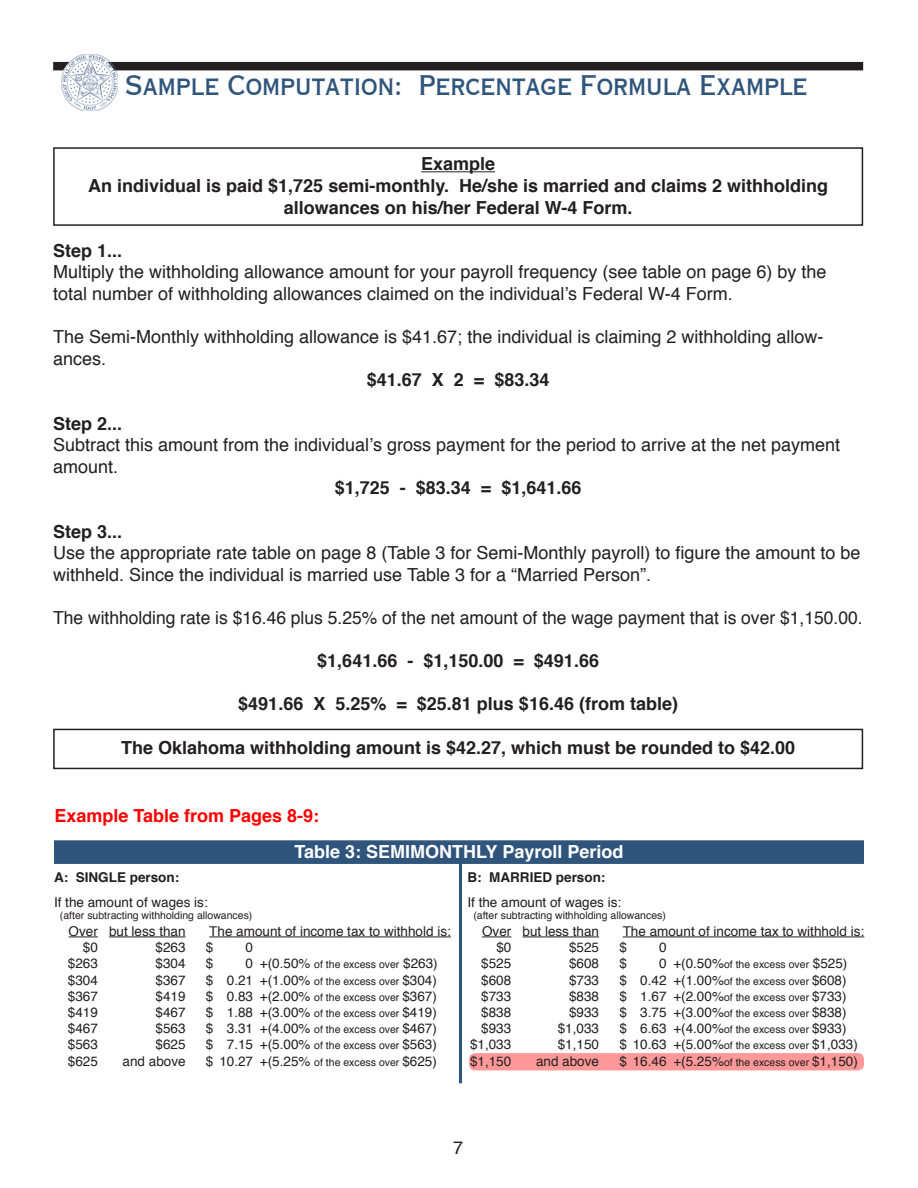
<style>
.page{position:relative;width:918px;height:1188px;background:#fff}
.page>*{position:absolute;margin:0;border:0;box-sizing:border-box;transform-origin:0 0}
.t1{font:27px "Copperplate Gothic Thirty AB";color:#30557c}
.t2{font:18px/21.6px "Helvetica";color:#231f20}
.t3{font:700 18px "Helvetica";color:#231f20}
.t4{font:700 18px "Helvetica";color:#fff}
.t5{font:700 18px "Helvetica";color:#f00}
.t6{font:13.5px "Helvetica";color:#231f20}
.t7{font:700 13.5px "Helvetica";color:#231f20}
.t8{font:10.5px "Helvetica";color:#231f20}
.s1{font-size:13.5px}
.s2{font-size:10.5px}
</style>
<div class="page">
<div style="left:53px;top:147px;width:810px;height:79px;border:2px solid #231f20"></div>
<div style="left:469px;top:1053px;width:395px;height:17px;background:#f99;border-radius:6px"></div>
<div style="left:54px;top:63px;width:808px;height:7px;background:#231f20"></div>
<div style="left:53px;top:62px;width:810px;height:8px;border:2px solid #231f20"></div>
<img style="left:60px;top:54px;width:58px;height:57px">
<hr style="left:421px;top:171px;width:74px;height:1px;background:#231f20">
<div style="left:53px;top:729px;width:810px;height:40px;border:2px solid #231f20"></div>
<div style="left:54px;top:840px;width:810px;height:24px;background:#30557c;border:2px solid #30557c"></div>
<svg style="left:69px;top:937px;width:29px;height:1px"></svg>
<hr style="left:109px;top:937px;width:77px;height:1px;background:#231f20">
<hr style="left:209px;top:937px;width:242px;height:1px;background:#231f20">
<hr style="left:459px;top:863px;width:3px;height:220px;background:#30557c">
<svg style="left:482px;top:937px;width:29px;height:1px"></svg>
<hr style="left:523px;top:937px;width:76px;height:1px;background:#231f20">
<hr style="left:623px;top:937px;width:241px;height:1px;background:#231f20">
<p class="t1" style="left:125px;top:69px;width:684px">Sample Computation: Percentage Formula Example</p>
<p class="t3" style="left:421px;top:150px;width:76px">Example</p>
<p class="t3" style="left:88px;top:171px;width:741px">An individual is paid $1,725 semi-monthly. He/she is married and claims 2 withholding</p>
<p class="t3" style="left:284px;top:193px;width:350px">allowances on his/her Federal W-4 Form.</p>
<p class="t3" style="left:53px;top:236px;width:71px">Step 1...</p>
<p class="t2" style="left:53px;top:262px;width:775px">Multiply the withholding allowance amount for your payroll frequency (see table on page 6) by the total number of withholding allowances claimed on the individual’s Federal W-4 Form.</p>
<p class="t2" style="left:53px;top:327px;width:772px">The Semi-Monthly withholding allowance is $41.67; the individual is claiming 2 withholding allow&shy;ances.</p>
<p class="t3" style="left:367px;top:366px;width:184px">$41.67 X 2 = $83.34</p>
<p class="t3" style="left:53px;top:409px;width:71px">Step 2...</p>
<p class="t2" style="left:53px;top:435px;width:789px">Subtract this amount from the individual’s gross payment for the period to arrive at the net payment amount.</p>
<p class="t3" style="left:335px;top:474px;width:248px">$1,725 - $83.34 = $1,641.66</p>
<p class="t3" style="left:53px;top:517px;width:71px">Step 3...</p>
<p class="t2" style="left:53px;top:543px;width:809px">Use the appropriate rate table on page 8 (Table 3 for Semi-Monthly payroll) to figure the amount to be withheld. Since the individual is married use Table 3 for a “Married Person”.</p>
<p class="t2" style="left:53px;top:607px;width:811px">The withholding rate is $16.46 plus 5.25% of the net amount of the wage payment that is over $1,150.00.</p>
<p class="t3" style="left:317px;top:646px;width:283px">$1,641.66 - $1,150.00 = $491.66</p>
<p class="t3" style="left:238px;top:690px;width:441px">$491.66 X 5.25% = $25.81 plus $16.46 (from table)</p>
<p class="t3" style="left:121px;top:733px;width:676px">The Oklahoma withholding amount is $42.27, which must be rounded to $42.00</p>
<p class="t5" style="left:54px;top:801px;width:266px">Example Table from Pages 8-9:</p>
<p class="t4" style="left:295px;top:837px;width:330px">Table 3: SEMIMONTHLY Payroll Period</p>
<p class="t7" style="left:54px;top:866px;width:127px">A: SINGLE person:</p>
<p class="t6" style="left:54px;top:892px;width:155px">If the amount of wages is:</p>
<p class="t6" style="left:69px;top:921px;width:118px">Over but less than</p>
<p class="t6" style="left:209px;top:921px;width:243px">The amount of income tax to withhold is:</p>
<p class="t6" style="left:83px;top:937px;width:17px">$0</p>
<p class="t6" style="left:156px;top:937px;width:32px">$263</p>
<p class="t6" style="left:206px;top:937px;width:9px">$</p>
<p class="t6" style="left:246px;top:937px;width:9px">0</p>
<p class="t6" style="left:68px;top:953px;width:32px">$263</p>
<p class="t6" style="left:156px;top:953px;width:32px">$304</p>
<p class="t6" style="left:206px;top:953px;width:9px">$</p>
<p class="t8" style="left:246px;top:957px;width:194px"><span class="s1">0 +(0.50%</span> of the excess over <span class="s1">$263)</span></p>
<p class="t6" style="left:68px;top:969px;width:32px">$304</p>
<p class="t6" style="left:156px;top:969px;width:32px">$367</p>
<p class="t6" style="left:206px;top:969px;width:233px">$ 0.21 +(1.00% <span class="s2">of the excess over</span> $304)</p>
<p class="t6" style="left:68px;top:986px;width:32px">$367</p>
<p class="t6" style="left:156px;top:986px;width:32px">$419</p>
<p class="t6" style="left:206px;top:986px;width:233px">$ 0.83 +(2.00% <span class="s2">of the excess over</span> $367)</p>
<p class="t6" style="left:68px;top:1002px;width:32px">$419</p>
<p class="t6" style="left:156px;top:1002px;width:32px">$467</p>
<p class="t6" style="left:206px;top:1002px;width:233px">$ 1.88 +(3.00% <span class="s2">of the excess over</span> $419)</p>
<p class="t6" style="left:68px;top:1018px;width:32px">$467</p>
<p class="t6" style="left:156px;top:1018px;width:32px">$563</p>
<p class="t6" style="left:206px;top:1018px;width:233px">$ 3.31 +(4.00% <span class="s2">of the excess over</span> $467)</p>
<p class="t6" style="left:68px;top:1034px;width:32px">$563</p>
<p class="t6" style="left:156px;top:1034px;width:32px">$625</p>
<p class="t6" style="left:206px;top:1034px;width:233px">$ 7.15 +(5.00% <span class="s2">of the excess over</span> $563)</p>
<p class="t6" style="left:68px;top:1050px;width:32px">$625</p>
<p class="t6" style="left:123px;top:1050px;width:65px">and above</p>
<p class="t6" style="left:206px;top:1050px;width:233px">$ 10.27 +(5.25% <span class="s2">of the excess over</span> $625)</p>
<p class="t7" style="left:467px;top:866px;width:139px">B: MARRIED person:</p>
<p class="t6" style="left:467px;top:892px;width:155px">If the amount of wages is:</p>
<p class="t6" style="left:482px;top:921px;width:118px">Over but less than</p>
<p class="t6" style="left:623px;top:921px;width:243px">The amount of income tax to withhold is:</p>
<p class="t6" style="left:496px;top:937px;width:17px">$0</p>
<p class="t6" style="left:569px;top:937px;width:32px">$525</p>
<p class="t6" style="left:619px;top:937px;width:9px">$</p>
<p class="t6" style="left:659px;top:937px;width:9px">0</p>
<p class="t6" style="left:481px;top:953px;width:32px">$525</p>
<p class="t6" style="left:569px;top:953px;width:32px">$608</p>
<p class="t6" style="left:619px;top:953px;width:9px">$</p>
<p class="t8" style="left:659px;top:957px;width:190px"><span class="s1">0 +(0.50%</span>of the excess over <span class="s1">$525)</span></p>
<p class="t6" style="left:481px;top:969px;width:32px">$608</p>
<p class="t6" style="left:569px;top:969px;width:32px">$733</p>
<p class="t6" style="left:619px;top:969px;width:229px">$ 0.42 +(1.00%<span class="s2">of the excess over</span> $608)</p>
<p class="t6" style="left:481px;top:986px;width:32px">$733</p>
<p class="t6" style="left:569px;top:986px;width:32px">$838</p>
<p class="t6" style="left:619px;top:986px;width:229px">$ 1.67 +(2.00%<span class="s2">of the excess over</span> $733)</p>
<p class="t6" style="left:481px;top:1002px;width:32px">$838</p>
<p class="t6" style="left:569px;top:1002px;width:32px">$933</p>
<p class="t6" style="left:619px;top:1002px;width:229px">$ 3.75 +(3.00%<span class="s2">of the excess over</span> $838)</p>
<p class="t6" style="left:481px;top:1018px;width:32px">$933</p>
<p class="t6" style="left:558px;top:1018px;width:43px">$1,033</p>
<p class="t6" style="left:619px;top:1018px;width:229px">$ 6.63 +(4.00%<span class="s2">of the excess over</span> $933)</p>
<p class="t6" style="left:470px;top:1034px;width:43px">$1,033</p>
<p class="t6" style="left:558px;top:1034px;width:43px">$1,150</p>
<p class="t6" style="left:619px;top:1034px;width:240px">$ 10.63 +(5.00%<span class="s2">of the excess over</span> $1,033)</p>
<p class="t6" style="left:470px;top:1050px;width:43px">$1,150</p>
<p class="t6" style="left:536px;top:1050px;width:65px">and above</p>
<p class="t6" style="left:619px;top:1050px;width:240px">$ 16.46 +(5.25%<span class="s2">of the excess over</span> $1,150)</p>
<p class="t8" style="left:60px;top:907px;width:194px">(after subtracting withholding allowances)</p>
<p class="t8" style="left:473px;top:907px;width:194px">(after subtracting withholding allowances)</p>
<p class="t2" style="left:453px;top:1138px;width:12px">7</p>
</div>
